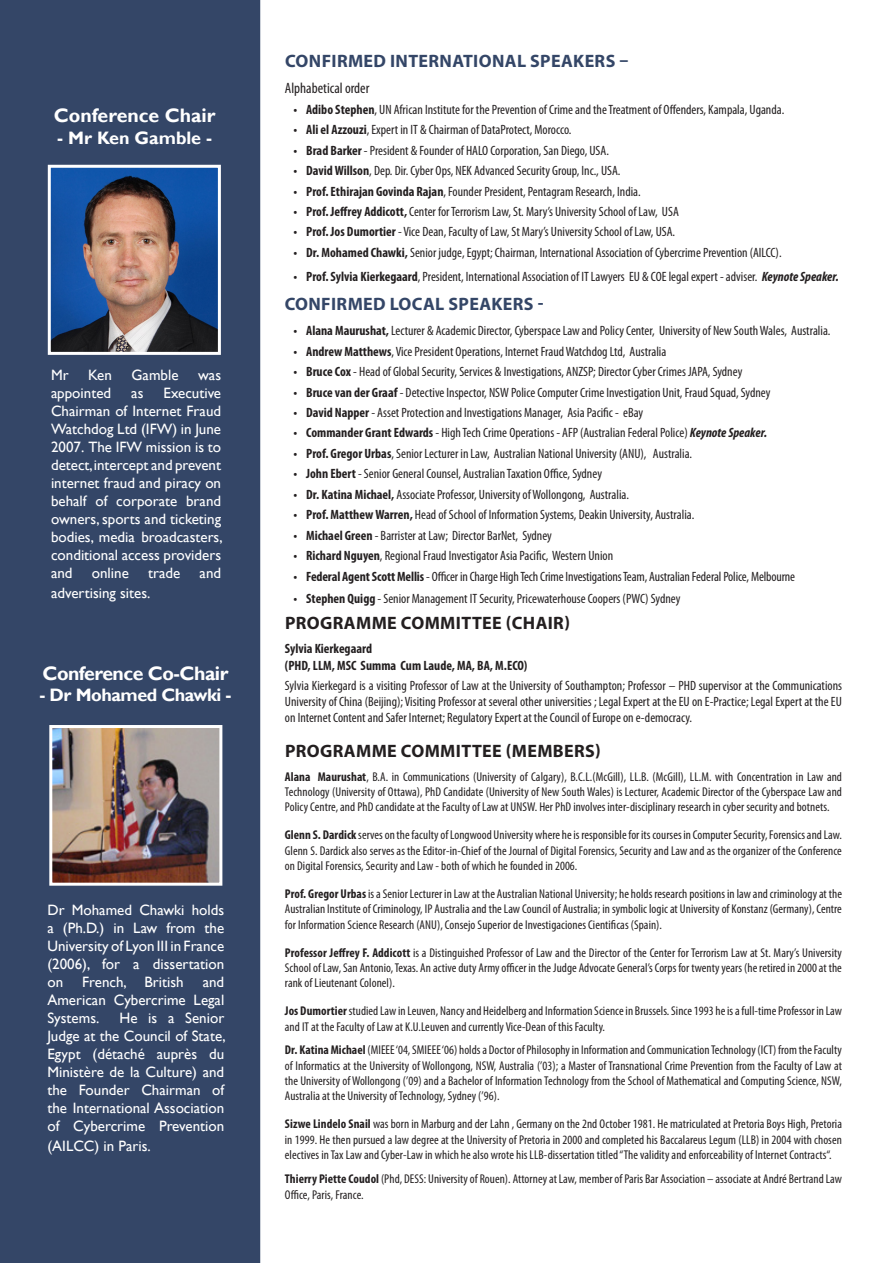
<style>
.page{position:relative;width:893px;height:1263px;background:#fff}
.page>*{position:absolute;margin:0;border:0;box-sizing:border-box;transform-origin:0 0}
.t1{font:700 19.5px "Gill Sans";letter-spacing:-.025em;color:#fff}
.t2{font:700 19.5px "Gill Sans";color:#fff}
.t3{font:700 18px "Myriad Pro";letter-spacing:.02em;color:#344667}
.t4{font:700 18px "Myriad Pro";letter-spacing:.02em;color:#231f20}
.t5{font:700 18px "Gill Sans";letter-spacing:-.025em;color:#fff}
.t6{font:700 18px "Gill Sans";color:#fff}
.t7{font:15px/18px "Gill Sans";color:#fff;text-align:justify}
.t8{font:condensed 15px "Myriad Pro";color:#231f20}
.t9{font:condensed 13.5px/16.2px "Myriad Pro";color:#231f20;text-align:justify}
.t10{font:700 condensed 13.5px/16.2px "Myriad Pro";color:#231f20}
.t11{font:condensed 12.75px/15.3px "Myriad Pro";letter-spacing:.005em;color:#231f20;text-align:justify}
.s1{font-weight:700}
.s2{font-weight:700;font-style:italic}
</style>
<div class="page">
<div style="left:1px;top:1px;width:258px;height:1261px;background:#344667"></div>
<div style="left:0;top:0;width:260px;height:1263px;border:2px solid #344667"></div>
<img style="left:53px;top:729px;width:165px;height:153px">
<div style="left:49px;top:725px;width:173px;height:161px;border:3px solid #fff"></div>
<img style="left:52px;top:169px;width:165px;height:182px">
<div style="left:48px;top:165px;width:173px;height:190px;border:3px solid #fff"></div>
<p class="t2" style="left:54px;top:104px;width:163px">Conference Chair</p>
<p class="t6" style="left:57px;top:127px;width:156px">- Mr Ken Gamble -</p>
<p class="t7" style="left:51px;top:366px;width:19px">Mr</p>
<p class="t7" style="left:88px;top:366px;width:25px">Ken</p>
<p class="t7" style="left:132px;top:366px;width:49px">Gamble</p>
<p class="t7" style="left:198px;top:366px;width:24px">was</p>
<p class="t7" style="left:51px;top:384px;width:62px">appointed</p>
<p class="t7" style="left:131px;top:384px;width:14px">as</p>
<p class="t7" style="left:51px;top:384px;width:173px;text-indent:113px">Executive Chairman of Internet Fraud Watchdog Ltd (IFW) in June 2007. The IFW mission is to detect, intercept and prevent internet fraud and piracy on behalf of corporate brand owners, sports and ticketing bodies, media broadcasters, conditional access providers and</p>
<p class="t7" style="left:92px;top:564px;width:39px">online</p>
<p class="t7" style="left:148px;top:564px;width:34px">trade</p>
<p class="t7" style="left:200px;top:564px;width:23px">and</p>
<p class="t7" style="left:51px;top:584px;width:101px">advertising sites.</p>
<p class="t1" style="left:42px;top:661px;width:187px">Conference Co-Chair</p>
<p class="t5" style="left:39px;top:684px;width:194px">- Dr Mohamed Chawki -</p>
<p class="t7" style="left:47px;top:901px;width:178px">Dr Mohamed Chawki holds a (Ph.D.) in Law from the University of Lyon III in France (2006), for a dissertation on</p>
<p class="t7" style="left:47px;top:973px;width:178px;text-indent:155px">and American Cybercrime Legal Systems.</p>
<p class="t7" style="left:82px;top:973px;width:103px">French, British</p>
<p class="t7" style="left:47px;top:1009px;width:180px;text-indent:72px">He is a Senior Judge at the Council of State, Egypt (détaché auprès du Ministère de la Culture) and the Founder Chairman of the International Association of Cybercrime Prevention</p>
<p class="t7" style="left:47px;top:1137px;width:105px">(AILCC) in Paris.</p>
<p class="t3" style="left:285px;top:49px;width:345px">CONFIRMED INTERNATIONAL SPEAKERS –</p>
<p class="t8" style="left:285px;top:79px;width:86px">Alphabetical order</p>
<p class="t9" style="left:293px;top:101px;width:492px"><span class="s1">• Adibo Stephen</span>, UN African Institute for the Prevention of Crime and the Treatment of Offenders, Kampala, Uganda.</p>
<p class="t9" style="left:293px;top:121px;width:280px"><span class="s1">• Ali el Azzouzi</span>, Expert in IT &amp; Chairman of DataProtect, Morocco.</p>
<p class="t9" style="left:293px;top:142px;width:317px"><span class="s1">• Brad Barker</span> - President &amp; Founder of HALO Corporation, San Diego, USA.</p>
<p class="t9" style="left:293px;top:162px;width:329px"><span class="s1">• DavidWillson</span>, Dep. Dir. Cyber Ops, NEK Advanced Security Group, Inc., USA.</p>
<p class="t9" style="left:293px;top:183px;width:349px"><span class="s1">• Prof. Ethirajan Govinda Rajan</span>, Founder President, Pentagram Research, India.</p>
<p class="t9" style="left:293px;top:203px;width:387px"><span class="s1">• Prof. Jeffrey Addicott,</span> Center for Terrorism Law, St. Mary’s University School of Law, USA</p>
<p class="t9" style="left:293px;top:224px;width:383px"><span class="s1">• Prof. Jos Dumortier</span> - Vice Dean, Faculty of Law, St Mary’s University School of Law, USA.</p>
<p class="t9" style="left:293px;top:244px;width:490px"><span class="s1">• Dr. Mohamed Chawki,</span> Senior judge, Egypt; Chairman, International Association of Cybercrime Prevention (AILCC).</p>
<p class="t9" style="left:293px;top:268px;width:547px"><span class="s1">• Prof. Sylvia Kierkegaard</span>, President, International Association of IT Lawyers EU &amp; COE legal expert - adviser. <span class="s2">Keynote Speaker.</span></p>
<p class="t3" style="left:285px;top:293px;width:260px">CONFIRMED LOCAL SPEAKERS -</p>
<p class="t9" style="left:293px;top:322px;width:539px"><span class="s1">• Alana Maurushat,</span> Lecturer &amp; Academic Director, Cyberspace Law and Policy Center, University of New South Wales, Australia.</p>
<p class="t9" style="left:293px;top:343px;width:374px"><span class="s1">• Andrew Matthews</span>, Vice President Operations, Internet Fraud Watchdog Ltd, Australia</p>
<p class="t9" style="left:293px;top:363px;width:450px"><span class="s1">• Bruce Cox</span> - Head of Global Security, Services &amp; Investigations, ANZSP; Director Cyber Crimes JAPA, Sydney</p>
<p class="t9" style="left:293px;top:384px;width:479px"><span class="s1">• Bruce van der Graaf</span> - Detective Inspector, NSW Police Computer Crime Investigation Unit, Fraud Squad, Sydney</p>
<p class="t9" style="left:293px;top:404px;width:351px"><span class="s1">• David Napper</span> - Asset Protection and Investigations Manager, Asia Pacific - eBay</p>
<p class="t9" style="left:293px;top:425px;width:475px"><span class="s1">• Commander Grant Edwards</span> - High Tech Crime Operations - AFP (Australian Federal Police) <span class="s2">Keynote Speaker.</span></p>
<p class="t9" style="left:293px;top:445px;width:400px"><span class="s1">• Prof. Gregor Urbas</span>, Senior Lecturer in Law, Australian National University (ANU), Australia.</p>
<p class="t9" style="left:293px;top:466px;width:310px"><span class="s1">• John Ebert</span> - Senior General Counsel, Australian Taxation Office, Sydney</p>
<p class="t9" style="left:293px;top:486px;width:337px"><span class="s1">• Dr. Katina Michael,</span> Associate Professor, University of Wollongong, Australia.</p>
<p class="t9" style="left:293px;top:506px;width:402px"><span class="s1">• Prof. MatthewWarren,</span> Head of School of Information Systems, Deakin University, Australia.</p>
<p class="t9" style="left:293px;top:527px;width:260px"><span class="s1">• Michael Green</span> - Barrister at Law; Director BarNet, Sydney</p>
<p class="t9" style="left:293px;top:547px;width:321px"><span class="s1">• Richard Nguyen</span>, Regional Fraud Investigator Asia Pacific, Western Union</p>
<p class="t9" style="left:293px;top:568px;width:503px"><span class="s1">• Federal AgentScottMellis</span>- Officer in Charge High Tech Crime Investigations Team, Australian Federal Police, Melbourne</p>
<p class="t9" style="left:293px;top:590px;width:389px"><span class="s1">• Stephen Quigg</span> - Senior Management IT Security, Pricewaterhouse Coopers (PWC) Sydney</p>
<p class="t4" style="left:285px;top:611px;width:286px">PROGRAMME COMMITTEE (CHAIR)</p>
<p class="t10" style="left:285px;top:640px;width:244px">Sylvia Kierkegaard<br>(PHD, LLM, MSC Summa Cum Laude, MA, BA, M.ECO)</p>
<p class="t9" style="left:285px;top:677px;width:559px">Sylvia Kierkegard is a visiting Professor of Law at the University of Southampton; Professor – PHD supervisor at the Communications University of China (Beijing); Visiting Professor at several other universities ; Legal Expert at the EU on E-Practice; Legal Expert at the EU on Internet Content and Safer Internet; Regulatory Expert at the Council of Europe on e-democracy.</p>
<p class="t4" style="left:285px;top:739px;width:317px">PROGRAMME COMMITTEE (MEMBERS)</p>
<p class="t11" style="left:285px;top:769px;width:559px"><span class="s1">Alana Maurushat</span>, B.A. in Communications (University of Calgary), B.C.L.(McGill), LL.B. (McGill), LL.M. with Concentration in Law and Technology (University of Ottawa), PhD Candidate (University of New South Wales) is Lecturer, Academic Director of the Cyberspace Law and Policy Centre, and PhD candidate at the Faculty of Law at UNSW. Her PhD involves inter-disciplinary research in cyber security and botnets.</p>
<p class="t11" style="left:285px;top:827px;width:559px"><span class="s1">Glenn S. Dardick</span> serves on the faculty of Longwood University where he is responsible for its courses in Computer Security, Forensics and Law.<br>Glenn S. Dardick also serves as the Editor-in-Chief of the Journal of Digital Forensics, Security and Law and as the organizer of the Conference on Digital Forensics, Security and Law - both of which he founded in 2006.</p>
<p class="t11" style="left:285px;top:886px;width:559px"><span class="s1">Prof. Gregor Urbas</span> is a Senior Lecturer in Law at the Australian National University; he holds research positions in law and criminology at the Australian Institute of Criminology, IP Australia and the Law Council of Australia; in symbolic logic at University of Konstanz (Germany), Centre for Information Science Research (ANU), Consejo Superior de Investigaciones Cientificas (Spain).</p>
<p class="t11" style="left:285px;top:944px;width:559px"><span class="s1">Professor Jeffrey F. Addicott</span> is a Distinguished Professor of Law and the Director of the Center for Terrorism Law at St. Mary’s University School of Law, San Antonio, Texas. An active duty Army officer in the Judge Advocate General’s Corps for twenty years (he retired in 2000 at the rank of Lieutenant Colonel).</p>
<p class="t11" style="left:285px;top:1003px;width:559px"><span class="s1">Jos Dumortier</span> studied Law in Leuven, Nancy and Heidelberg and Information Science in Brussels. Since 1993 he is a full-time Professor in Law and IT at the Faculty of Law at K.U.Leuven and currently Vice-Dean of this Faculty.</p>
<p class="t11" style="left:285px;top:1042px;width:559px"><span class="s1">Dr. KatinaMichael</span> (MIEEE ‘04, SMIEEE ‘06) holds a Doctor of Philosophy in Information and Communication Technology (ICT) from the Faculty of Informatics at the University of Wollongong, NSW, Australia (’03); a Master of Transnational Crime Prevention from the Faculty of Law at the University of Wollongong (’09) and a Bachelor of Information Technology from the School of Mathematical and Computing Science, NSW, Australia at the University of Technology, Sydney (’96).</p>
<p class="t11" style="left:285px;top:1116px;width:559px"><span class="s1">Sizwe Lindelo Snail</span> was born in Marburg and der Lahn , Germany on the 2nd October 1981. He matriculated at Pretoria Boys High, Pretoria in 1999. He then pursued a law degree at the University of Pretoria in 2000 and completed his Baccalareus Legum (LLB) in 2004 with chosen electives in Tax Law and Cyber-Law in which he also wrote his LLB-dissertation titled “The validity and enforceability of Internet Contracts“.</p>
<p class="t11" style="left:285px;top:1170px;width:559px;line-height:16.2px"><span class="s1">Thierry Piette Coudol</span> (Phd, DESS: University of Rouen). Attorney at Law, member of Paris Bar Association – associate at André Bertrand Law<br>Office, Paris, France.</p>
</div>
